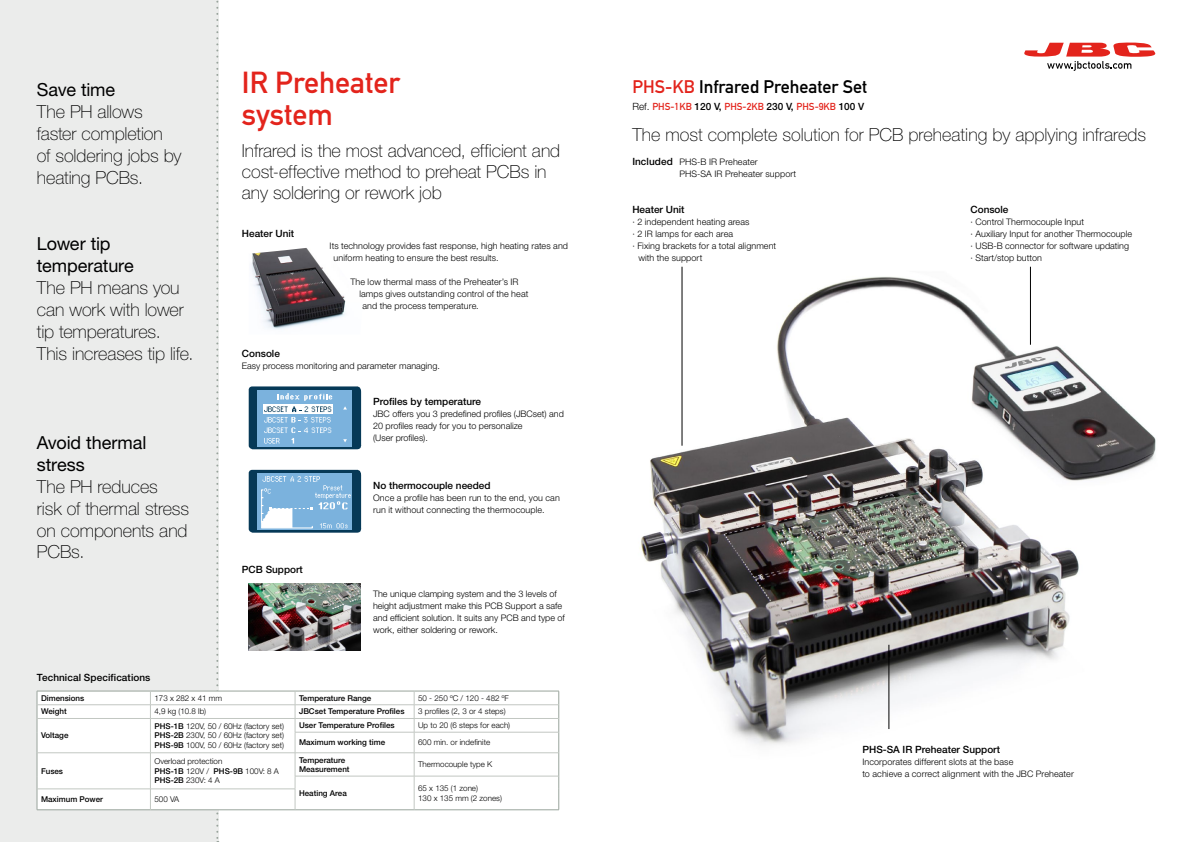
<style>
.page{position:relative;width:1191px;height:842px;background:#fff}
.page>*{position:absolute;margin:0;border:0;box-sizing:border-box;transform-origin:0 0}
.t1{font:30px "DIN Mittelschrift LT Alternate";color:#e3241c}
.t2{font:100 18px/22px "Helvetica Neue LT Std";letter-spacing:-.005em;color:#000}
.t3{font:18px/22px "Helvetica Neue LT Std";letter-spacing:-.005em;color:#000}
.t4{font:18px "DIN Mittelschrift LT Alternate";color:#000}
.t5{font:500 10px "Helvetica Neue LT Std";color:#000}
.t6{font:10px "DIN Mittelschrift LT Alternate";color:#e3241c}
.t7{font:300 9px/12px "Helvetica Neue LT Std";color:#000}
.t8{font:300 8px/9.6px "Helvetica Neue LT Std";color:#000;text-align:justify}
.t9{font:500 8px/9.6px "Helvetica Neue LT Std";color:#000}
.s1{color:#e3241c}
.s2{font-family:"Helvetica Neue LT Std";font-weight:300;color:#000}
.s3{font-family:"Helvetica Neue LT Std";font-weight:500;color:#000}
.s4{font-weight:500;font-size:10px}
.s5{font-weight:500}
</style>
<div class="page">
<img style="left:639px;top:266px;width:517px;height:479px">
<img style="left:249px;top:583px;width:111px;height:67px">
<svg style="left:249px;top:386px;width:113px;height:63px;background:#73a1c2"></svg>
<svg style="left:249px;top:469px;width:113px;height:64px;background:#75a3c4"></svg>
<img style="left:251px;top:248px;width:95px;height:82px">
<hr style="left:888px;top:645px;width:1px;height:84px;background:#000">
<hr style="left:682px;top:267px;width:1px;height:179px;background:#000">
<hr style="left:1030px;top:267px;width:1px;height:78px;background:#000">
<div style="left:0;top:0;width:218px;height:842px;background:#ebeceb"></div>
<svg style="left:216px;top:0;width:2px;height:842px"></svg>
<svg style="left:38px;top:692px;width:376px;height:118px"></svg>
<hr style="left:37px;top:691px;width:113px;height:1px;background:#99a49c">
<hr style="left:150px;top:691px;width:145px;height:1px;background:#99a49c">
<hr style="left:295px;top:691px;width:119px;height:1px;background:#99a49c">
<hr style="left:295px;top:810px;width:119px;height:1px;background:#99a49c">
<hr style="left:414px;top:810px;width:145px;height:1px;background:#99a49c">
<svg style="left:37px;top:691px;width:1px;height:119px"></svg>
<hr style="left:37px;top:810px;width:113px;height:1px;background:#99a49c">
<hr style="left:150px;top:810px;width:145px;height:1px;background:#99a49c">
<hr style="left:37px;top:705px;width:113px;height:1px;background:#c2c7c2">
<hr style="left:150px;top:705px;width:145px;height:1px;background:#c2c7c2">
<hr style="left:295px;top:705px;width:119px;height:1px;background:#c2c7c2">
<hr style="left:37px;top:718px;width:113px;height:1px;background:#c2c7c2">
<hr style="left:150px;top:718px;width:145px;height:1px;background:#c2c7c2">
<hr style="left:295px;top:718px;width:119px;height:1px;background:#c2c7c2">
<hr style="left:295px;top:732px;width:119px;height:1px;background:#c2c7c2">
<hr style="left:37px;top:753px;width:113px;height:1px;background:#c2c7c2">
<hr style="left:150px;top:753px;width:145px;height:1px;background:#c2c7c2">
<hr style="left:295px;top:753px;width:119px;height:1px;background:#c2c7c2">
<hr style="left:295px;top:776px;width:119px;height:1px;background:#c2c7c2">
<svg style="left:414px;top:691px;width:145px;height:119px"></svg>
<hr style="left:37px;top:789px;width:113px;height:1px;background:#c2c7c2">
<hr style="left:150px;top:789px;width:145px;height:1px;background:#c2c7c2">
<svg style="left:150px;top:691px;width:1px;height:119px"></svg>
<svg style="left:295px;top:691px;width:1px;height:119px"></svg>
<svg style="left:1024px;top:42px;width:132px;height:29px"></svg>
<h2 class="t3" style="left:37px;top:79px;width:80px">Save time</h2>
<h2 class="t2" style="left:37px;top:101px;width:146px">The PH allows faster completion<br>of soldering jobs by heating PCBs.</h2>
<h2 class="t3" style="left:37px;top:233px;width:98px">Lower tip temperature</h2>
<h2 class="t2" style="left:37px;top:277px;width:158px">The PH means you can work with lower tip temperatures.<br>This increases tip life.</h2>
<h2 class="t3" style="left:37px;top:431px;width:111px">Avoid thermal stress</h2>
<h2 class="t2" style="left:37px;top:475px;width:154px">The PH reduces<br>risk of thermal stress on components and<br>PCBs.</h2>
<p class="t5" style="left:37px;top:671px;width:115px">Technical Specifications</p>
<h1 class="t1" style="left:242px;top:65px;width:160px">IR Preheater</h1>
<h2 class="t4" style="left:632px;top:76px;width:236px"><span class="s1">PHS-KB</span> Infrared Preheater Set</h2>
<h1 class="t1" style="left:242px;top:97px;width:93px">system</h1>
<p class="t6" style="left:632px;top:100px;width:233px"><span class="s2">Ref.</span> PHS-1KB <span class="s3">120 V,</span> PHS-2KB <span class="s3">230 V,</span> PHS-9KB <span class="s3">100 V</span></p>
<h2 class="t2" style="left:632px;top:123px;width:515px">The most complete solution for PCB preheating by applying infrareds</h2>
<h2 class="t2" style="left:242px;top:141px;width:320px;line-height:21px">Infrared is the most advanced, efficient and cost-effective method to preheat PCBs in any soldering or rework job</h2>
<p class="t7" style="left:679px;top:155px;width:118px;text-indent:-47px"><span class="s4">Included</span> PHS-B IR Preheater<br>PHS-SA IR Preheater support</p>
<p class="t5" style="left:242px;top:227px;width:54px">Heater Unit</p>
<p class="t5" style="left:242px;top:347px;width:39px">Console</p>
<p class="t7" style="left:334px;top:239px;width:236px;text-indent:-4px">Its technology provides fast response, high heating rates and uniform heating to ensure the best results.</p>
<p class="t7" style="left:350px;top:275px;width:170px">The low thermal mass of the Preheater’s IR</p>
<p class="t7" style="left:359px;top:287px;width:170px">lamps gives outstanding control of the heat</p>
<p class="t7" style="left:362px;top:299px;width:118px">and the process temperature.</p>
<p class="t7" style="left:242px;top:359px;width:199px">Easy process monitoring and parameter managing.</p>
<p class="t5" style="left:373px;top:395px;width:109px">Profiles by temperature</p>
<p class="t7" style="left:373px;top:407px;width:192px">JBC offers you 3 predefined profiles (JBCset) and<br>20 profiles ready for you to personalize<br>(User profiles).</p>
<p class="t5" style="left:373px;top:479px;width:119px">No thermocouple needed</p>
<p class="t5" style="left:242px;top:563px;width:62px">PCB Support</p>
<p class="t7" style="left:373px;top:491px;width:188px">Once a profile has been run to the end, you can run it without connecting the thermocouple.</p>
<p class="t7" style="left:373px;top:587px;width:193px">The unique clamping system and the 3 levels of height adjustment make this PCB Support a safe and efficient solution. It suits any PCB and type of work, either soldering or rework.</p>
<p class="t5" style="left:632px;top:203px;width:54px">Heater Unit</p>
<p class="t7" style="left:632px;top:215px;width:119px">· 2 independent heating areas</p>
<p class="t7" style="left:632px;top:227px;width:102px">· 2 IR lamps for each area</p>
<p class="t7" style="left:632px;top:239px;width:145px">· Fixing brackets for a total alignment</p>
<p class="t7" style="left:638px;top:251px;width:66px">with the support</p>
<p class="t5" style="left:970px;top:203px;width:39px">Console</p>
<p class="t7" style="left:970px;top:215px;width:163px">· Control Thermocouple Input<br>· Auxiliary Input for another Thermocouple · USB-B connector for software updating · Start/stop button</p>
<p class="t9" style="left:41px;top:693px;width:45px">Dimensions</p>
<p class="t8" style="left:154px;top:693px;width:69px">173 x 282 x 41 mm</p>
<p class="t9" style="left:299px;top:693px;width:74px">Temperature Range</p>
<p class="t8" style="left:418px;top:693px;width:92px">50 - 250 ºC / 120 - 482 ºF</p>
<p class="t9" style="left:41px;top:707px;width:27px">Weight</p>
<p class="t8" style="left:154px;top:707px;width:53px">4,9 kg (10.8 lb)</p>
<p class="t9" style="left:299px;top:707px;width:107px">JBCset Temperature Profiles</p>
<p class="t8" style="left:418px;top:707px;width:89px">3 profiles (2, 3 or 4 steps)</p>
<p class="t9" style="left:41px;top:731px;width:29px">Voltage</p>
<p class="t8" style="left:154px;top:721px;width:131px"><span class="s5">PHS-1B</span> 120V, 50 / 60Hz (factory set)<br><span class="s5">PHS-2B</span> 230V, 50 / 60Hz (factory set)<br><span class="s5">PHS-9B</span> 100V, 50 / 60Hz (factory set)</p>
<p class="t9" style="left:299px;top:720px;width:97px">User Temperature Profiles</p>
<p class="t8" style="left:418px;top:720px;width:94px">Up to 20 (6 steps for each)</p>
<p class="t9" style="left:299px;top:738px;width:88px">Maximum working time</p>
<p class="t8" style="left:418px;top:737px;width:74px">600 min. or indefinite</p>
<p class="t9" style="left:41px;top:766px;width:24px">Fuses</p>
<p class="t8" style="left:154px;top:756px;width:126px;text-align:left">Overload protection<br><span class="s5">PHS-1B</span> 120V / <span class="s5">PHS-9B</span> 100V: 8 A<br><span class="s5">PHS-2B</span> 230V: 4 A</p>
<p class="t9" style="left:299px;top:755px;width:52px">Temperature<br>Measurement</p>
<p class="t8" style="left:418px;top:759px;width:76px">Thermocouple type K</p>
<p class="t9" style="left:299px;top:788px;width:49px">Heating Area</p>
<p class="t8" style="left:418px;top:783px;width:61px">65 x 135 (1 zone)</p>
<p class="t9" style="left:41px;top:794px;width:64px">Maximum Power</p>
<p class="t8" style="left:154px;top:794px;width:26px">500 VA</p>
<p class="t8" style="left:418px;top:793px;width:85px">130 x 135 mm (2 zones)</p>
<p class="t5" style="left:862px;top:743px;width:139px">PHS-SA IR Preheater Support</p>
<p class="t7" style="left:862px;top:755px;width:213px">Incorporates different slots at the base<br>to achieve a correct alignment with the JBC Preheater</p>
</div>
